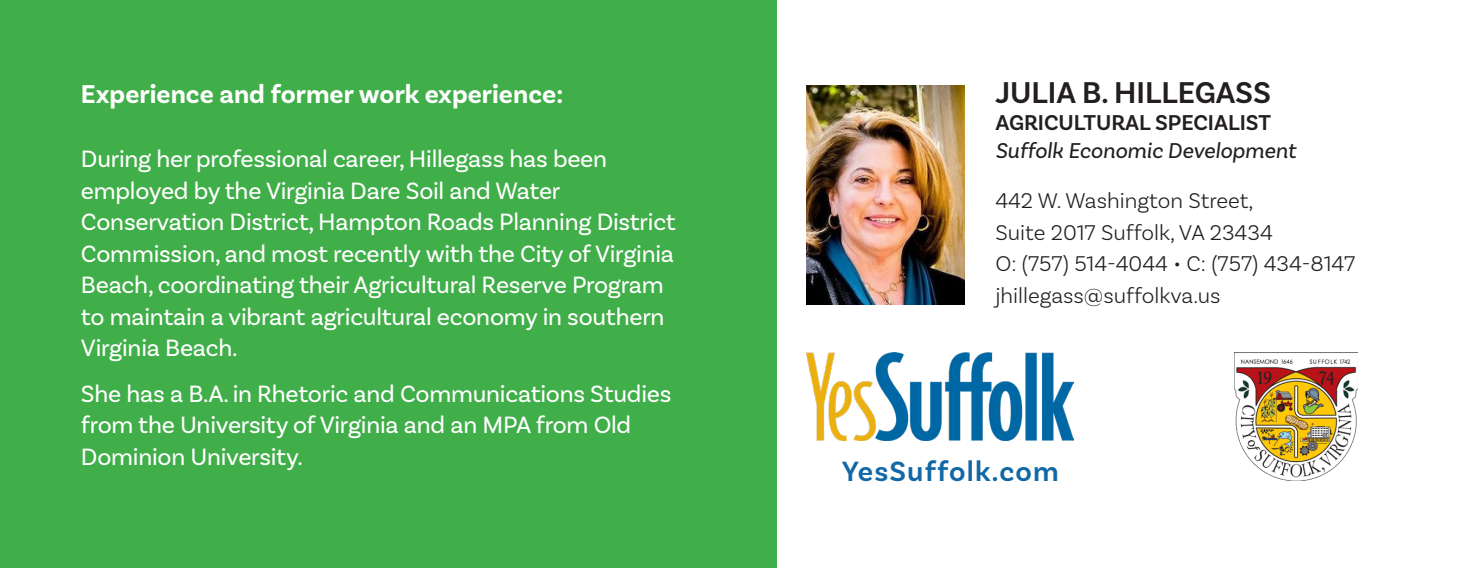
<style>
.page{position:relative;width:1459px;height:568px;background:#fff}
.page>*{position:absolute;margin:0;border:0;box-sizing:border-box;transform-origin:0 0}
.t1{font:600 31.5px "Basic Sans";color:#231f20}
.t2{font:600 29.25px "Basic Sans";letter-spacing:.04em;color:#1268a6}
.t3{font:700 27px "Basic Sans";color:#fff}
.t4{font:24.75px/31.5px "Basic Sans";letter-spacing:-.01em;color:#fff}
.t5{font:300 22.5px/31.5px "Basic Sans";color:#231f20}
.t6{font:italic 22.5px "Basic Sans";color:#231f20}
.t7{font:600 22.5px "Basic Sans";color:#231f20}
</style>
<div class="page">
<div style="left:0;top:0;width:776px;height:567px;background:#40ae49"></div>
<img style="left:806px;top:352px;width:267px;height:88px">
<img style="left:1234px;top:352px;width:123px;height:127px">
<img style="left:806px;top:86px;width:158px;height:218px">
<p class="t3" style="left:81px;top:78px;width:483px">Experience and former work experience:</p>
<p class="t4" style="left:81px;top:143px;width:596px">During her professional career, Hillegass has been employed by the Virginia Dare Soil and Water Conservation District, Hampton Roads Planning District Commission, and most recently with the City of Virginia Beach, coordinating their Agricultural Reserve Program to maintain a vibrant agricultural economy in southern Virginia Beach.</p>
<p class="t4" style="left:81px;top:377px;width:592px">She has a B.A. in Rhetoric and Communications Studies from the University of Virginia and an MPA from Old<br>Dominion University.</p>
<p class="t1" style="left:995px;top:73px;width:277px">JULIA B. HILLEGASS</p>
<p class="t7" style="left:995px;top:108px;width:277px">AGRICULTURAL SPECIALIST</p>
<p class="t6" style="left:995px;top:136px;width:302px">Suffolk Economic Development</p>
<p class="t5" style="left:995px;top:184px;width:279px">442 W. Washington Street,<br>Suite 2017 Suffolk, VA 23434</p>
<p class="t5" style="left:995px;top:247px;width:361px">O: (757) 514-4044 • C: (757) 434-8147</p>
<p class="t5" style="left:995px;top:279px;width:227px">jhillegass@suffolkva.us</p>
<p class="t2" style="left:841px;top:453px;width:218px">YesSuffolk.com</p>
</div>
